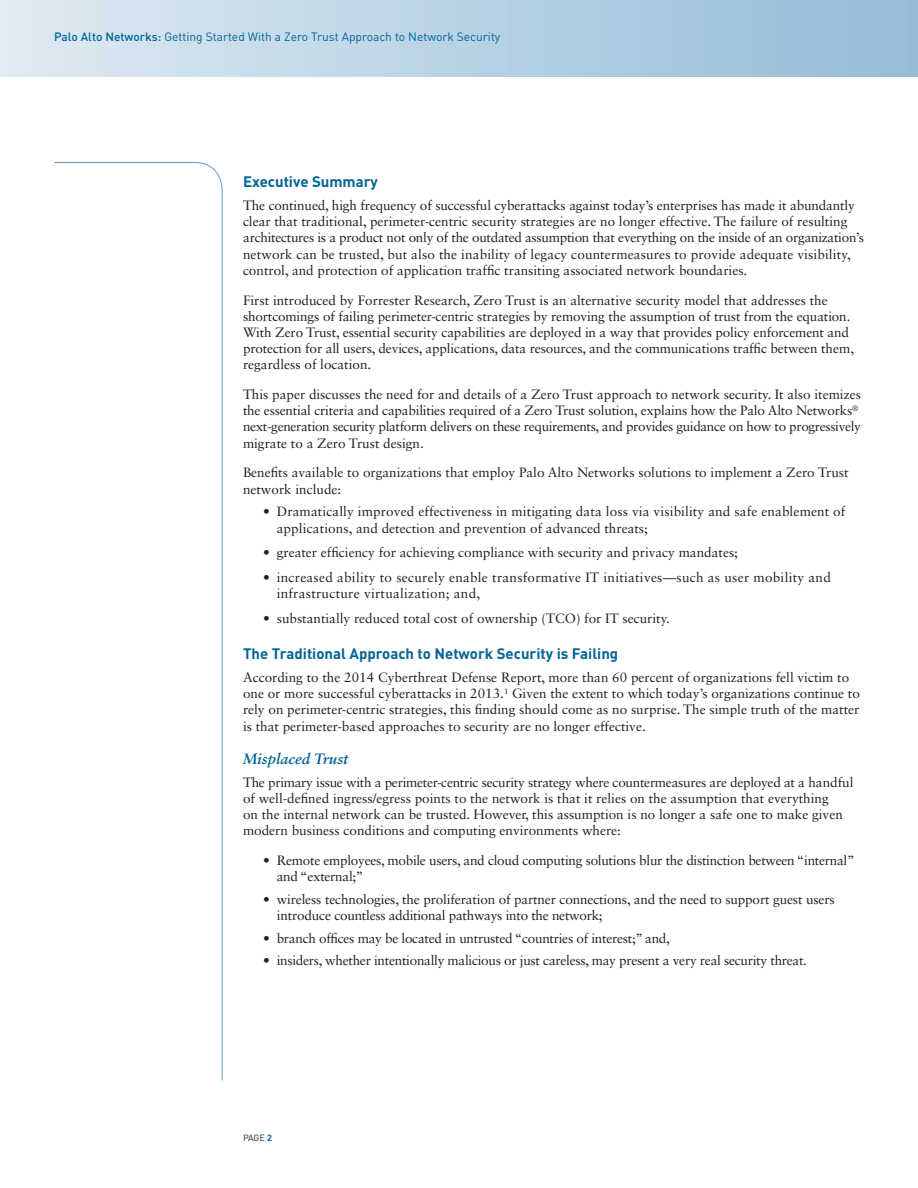
<style>
.page{position:relative;width:918px;height:1188px;background:#fff}
.page>*{position:absolute;margin:0;border:0;box-sizing:border-box;transform-origin:0 0}
.subhead_1{font:700 15px "DINOT";color:#006494}
.Subhead_2_italic{font:italic 700 15px "Sabon LT Std";color:#006494}
.text__no_indent{font:13.5px/16.2px "Sabon LT Std";color:#231f20}
.bullets-no_space_bef{font:13.5px/16.2px "Sabon LT Std";letter-spacing:-.02em;color:#231f20}
.bullets__space_befor{font:13.5px/16.2px "Sabon LT Std";letter-spacing:.01em;color:#231f20}
.Folio{font:12px "DINOT";color:#006494}
.t1{font:9px "DINOT";color:#231f20}
.s1{font-weight:500}
.s2{font-weight:700;color:#006494}
</style>
<div class="page">
<div style="left:0;top:0;width:918px;height:76px;background:linear-gradient(to right,#dfeaf3,#94bcd7)"></div>
<svg style="left:54px;top:162px;width:169px;height:919px"></svg>
<p class="Folio" style="left:54px;top:28px;width:448px"><span class="s1">Palo Alto Networks:</span> Getting Started With a Zero Trust Approach to Network Security</p>
<p class="subhead_1" style="left:243px;top:171px;width:137px">Executive Summary</p>
<p class="text__no_indent" style="left:243px;top:197px;width:622px">The continued, high frequency of successful cyberattacks against today’s enterprises has made it abundantly clear that traditional, perimeter-centric security strategies are no longer effective. The failure of resulting architectures is a product not only of the outdated assumption that everything on the inside of an organization’s network can be trusted, but also the inability of legacy countermeasures to provide adequate visibility, control, and protection of application traffic transiting associated network boundaries.</p>
<p class="text__no_indent" style="left:243px;top:292px;width:613px">First introduced by Forrester Research, Zero Trust is an alternative security model that addresses the shortcomings of failing perimeter-centric strategies by removing the assumption of trust from the equation.<br>With Zero Trust, essential security capabilities are deployed in a way that provides policy enforcement and protection for all users, devices, applications, data resources, and the communications traffic between them, regardless of location.</p>
<p class="text__no_indent" style="left:243px;top:386px;width:619px">This paper discusses the need for and details of a Zero Trust approach to network security. It also itemizes the essential criteria and capabilities required of a Zero Trust solution, explains how the Palo Alto Networks<sup>® </sup>next-generation security platform delivers on these requirements, and provides guidance on how to progressively migrate to a Zero Trust design.</p>
<p class="text__no_indent" style="left:243px;top:464px;width:607px">Benefits available to organizations that employ Palo Alto Networks solutions to implement a Zero Trust network include:</p>
<p class="bullets__space_befor" style="left:277px;top:503px;width:570px;text-indent:-14px">• Dramatically improved effectiveness in mitigating data loss via visibility and safe enablement of applications, and detection and prevention of advanced threats;</p>
<p class="bullets__space_befor" style="left:263px;top:544px;width:476px">• greater efficiency for achieving compliance with security and privacy mandates;</p>
<p class="bullets__space_befor" style="left:277px;top:569px;width:556px;text-indent:-14px">• increased ability to securely enable transformative IT initiatives—such as user mobility and infrastructure virtualization; and,</p>
<p class="bullets__space_befor" style="left:263px;top:610px;width:408px">• substantially reduced total cost of ownership (TCO) for IT security.</p>
<p class="subhead_1" style="left:243px;top:643px;width:377px">The Traditional Approach to Network Security is Failing</p>
<p class="text__no_indent" style="left:243px;top:669px;width:618px">According to the 2014 Cyberthreat Defense Report, more than 60 percent of organizations fell victim to one or more successful cyberattacks in 2013.<sup>1</sup> Given the extent to which today’s organizations continue to rely on perimeter-centric strategies, this finding should come as no surprise. The simple truth of the matter is that perimeter-based approaches to security are no longer effective.</p>
<p class="Subhead_2_italic" style="left:243px;top:749px;width:107px">Misplaced Trust</p>
<p class="text__no_indent" style="left:243px;top:774px;width:612px">The primary issue with a perimeter-centric security strategy where countermeasures are deployed at a handful of well-defined ingress/egress points to the network is that it relies on the assumption that everything<br>on the internal network can be trusted. However, this assumption is no longer a safe one to make given modern business conditions and computing environments where:</p>
<p class="bullets-no_space_bef" style="left:277px;top:852px;width:579px;text-indent:-14px">• Remote employees, mobile users, and cloud computing solutions blur the distinction between “internal” and “external;”</p>
<p class="bullets-no_space_bef" style="left:277px;top:891px;width:560px;text-indent:-14px">• wireless technologies, the proliferation of partner connections, and the need to support guest users introduce countless additional pathways into the network;</p>
<p class="bullets-no_space_bef" style="left:263px;top:930px;width:408px">• branch offices may be located in untrusted “countries of interest;” and,</p>
<p class="bullets-no_space_bef" style="left:263px;top:952px;width:545px">• insiders, whether intentionally malicious or just careless, may present a very real security threat.</p>
<p class="t1" style="left:243px;top:1132px;width:31px">PAGE <span class="s2">2</span></p>
</div>
